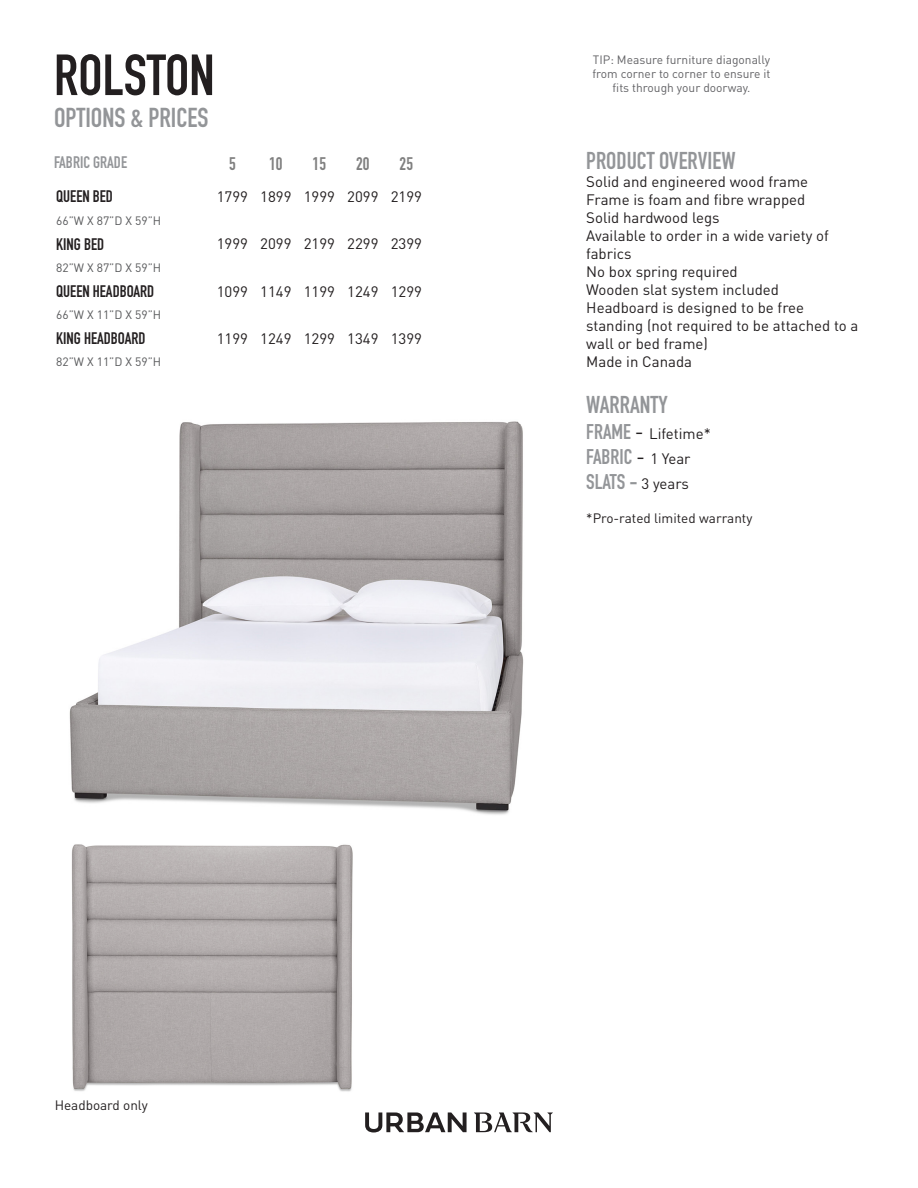
<style>
.page{position:relative;width:918px;height:1188px;background:#fff}
.page>*{position:absolute;margin:0;border:0;box-sizing:border-box;transform-origin:0 0}
.t1{font:57px "DIN Engschrift Std";color:#231f20}
.t2{font:27px "DIN Engschrift Std";color:#939598}
.t3{font:24px "DIN Engschrift Std";color:#939598}
.t4{font:21px "DIN Engschrift Std";color:#939598}
.Grade{font:18px "DIN Engschrift Std";color:#7f7f7f}
.Grade-2{font:16.5px "DIN Engschrift Std";color:#231f20}
.t5{font:16.5px "DIN Engschrift Std";color:#939598}
.Grade-3{font:15px/18px "DINOT";color:#231f20}
.t6{font:13.5px "DINOT";color:#231f20}
.t7{font:12px/14.4px "DINOT";color:#636366;text-align:center}
.Grade-4{font:12px "DINOT";color:#57585a}
.s1{font-family:"DIN Engschrift Std";font-size:21px;color:#939598}
.s2{font-size:21px}
.s3{font-family:"DINOT";color:#231f20}
.s4{font-family:"DINOT";font-size:15px;color:#231f20}
</style>
<div class="page">
<svg style="left:365px;top:1112px;width:102px;height:20px"></svg>
<svg style="left:474px;top:1112px;width:79px;height:20px"></svg>
<img style="left:69px;top:421px;width:455px;height:394px">
<img style="left:72px;top:844px;width:281px;height:248px">
<p class="t1" style="left:54px;top:42px;width:162px">ROLSTON</p>
<p class="t2" style="left:54px;top:101px;width:156px">OPTIONS &amp; PRICES</p>
<p class="t5" style="left:54px;top:152px;width:75px">FABRIC GRADE</p>
<p class="Grade" style="left:229px;top:153px;width:8px">5</p>
<p class="Grade" style="left:269px;top:153px;width:15px">10</p>
<p class="Grade" style="left:313px;top:153px;width:15px">15</p>
<p class="Grade" style="left:356px;top:153px;width:15px">20</p>
<p class="Grade" style="left:400px;top:153px;width:15px">25</p>
<p class="Grade-2" style="left:56px;top:187px;width:58px">QUEEN BED</p>
<p class="Grade-3" style="left:217px;top:187px;width:33px">1799</p>
<p class="Grade-3" style="left:260px;top:187px;width:33px">1899</p>
<p class="Grade-3" style="left:304px;top:187px;width:33px">1999</p>
<p class="Grade-3" style="left:347px;top:187px;width:33px">2099</p>
<p class="Grade-3" style="left:391px;top:187px;width:33px">2199</p>
<p class="Grade-4" style="left:56px;top:212px;width:107px">66”W X 87”D X 59”H</p>
<p class="Grade-2" style="left:56px;top:234px;width:49px">KING BED</p>
<p class="Grade-3" style="left:217px;top:234px;width:33px">1999</p>
<p class="Grade-3" style="left:260px;top:234px;width:33px">2099</p>
<p class="Grade-3" style="left:304px;top:234px;width:33px">2199</p>
<p class="Grade-3" style="left:347px;top:234px;width:33px">2299</p>
<p class="Grade-3" style="left:391px;top:234px;width:33px">2399</p>
<p class="Grade-4" style="left:56px;top:259px;width:107px">82”W X 87”D X 59”H</p>
<p class="Grade-2" style="left:56px;top:281px;width:100px">QUEEN HEADBOARD</p>
<p class="Grade-3" style="left:217px;top:282px;width:33px">1099</p>
<p class="Grade-3" style="left:260px;top:282px;width:33px">1149</p>
<p class="Grade-3" style="left:304px;top:282px;width:33px">1199</p>
<p class="Grade-3" style="left:347px;top:282px;width:33px">1249</p>
<p class="Grade-3" style="left:391px;top:282px;width:33px">1299</p>
<p class="Grade-4" style="left:56px;top:307px;width:107px">66”W X 11”D X 59”H</p>
<p class="Grade-2" style="left:56px;top:328px;width:91px">KING HEADBOARD</p>
<p class="Grade-3" style="left:217px;top:329px;width:33px">1199</p>
<p class="Grade-3" style="left:260px;top:329px;width:33px">1249</p>
<p class="Grade-3" style="left:304px;top:329px;width:33px">1299</p>
<p class="Grade-3" style="left:347px;top:329px;width:33px">1349</p>
<p class="Grade-3" style="left:391px;top:329px;width:33px">1399</p>
<p class="Grade-4" style="left:56px;top:354px;width:107px">82”W X 11”D X 59”H</p>
<p class="t7" style="left:592px;top:52px;width:180px">TIP: Measure furniture diagonally from corner to corner to ensure it fits through your doorway.</p>
<p class="t3" style="left:586px;top:146px;width:151px">PRODUCT OVERVIEW</p>
<p class="Grade-3" style="left:586px;top:172px;width:223px">Solid and engineered wood frame</p>
<p class="Grade-3" style="left:586px;top:190px;width:221px">Frame is foam and fibre wrapped</p>
<p class="Grade-3" style="left:586px;top:208px;width:135px">Solid hardwood legs</p>
<p class="Grade-3" style="left:586px;top:226px;width:244px">Available to order in a wide variety of fabrics</p>
<p class="Grade-3" style="left:586px;top:262px;width:153px">No box spring required</p>
<p class="Grade-3" style="left:586px;top:280px;width:194px">Wooden slat system included</p>
<p class="Grade-3" style="left:586px;top:298px;width:274px">Headboard is designed to be free standing (not required to be attached to a wall or bed frame)</p>
<p class="Grade-3" style="left:586px;top:352px;width:107px">Made in Canada</p>
<p class="t3" style="left:586px;top:391px;width:83px">WARRANTY</p>
<p class="Grade-3" style="left:586px;top:424px;width:126px"><span class="s1">FRAME</span> <span class="s2">-</span> Lifetime*</p>
<p class="t4" style="left:586px;top:444px;width:106px">FABRIC <span class="s3">-</span> <span class="s4">1 Year</span></p>
<p class="t4" style="left:586px;top:469px;width:104px">SLATS - <span class="s4">3 years</span></p>
<p class="t6" style="left:586px;top:509px;width:168px">*Pro-rated limited warranty</p>
<p class="t6" style="left:55px;top:1096px;width:95px">Headboard only</p>
</div>
